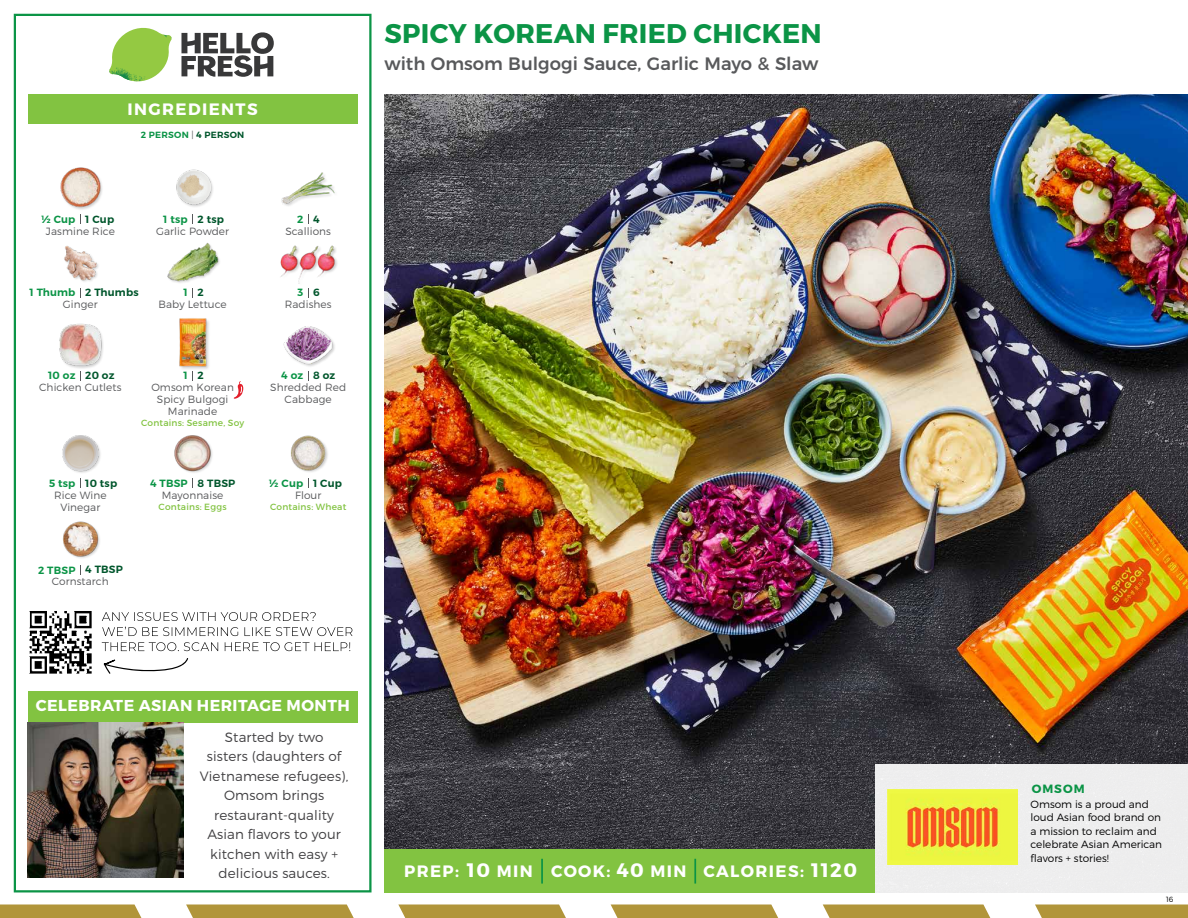
<style>
.page{position:relative;width:1188px;height:918px;background:#fff}
.page>*{position:absolute;margin:0;border:0;box-sizing:border-box;transform-origin:0 0}
.t1{font:700 27px "Montserrat";letter-spacing:.01em;color:#0b9446}
.t2{font:700 19.5px "Montserrat";color:#fff}
.t3{font:500 18px "Montserrat";color:#58595b}
.t4{font:700 16.5px "Montserrat";letter-spacing:.085em;color:#fff}
.t5{font:700 15.75px "Montserrat";letter-spacing:.03em;color:#fff}
.t6{font:300 13.5px/19.5px "Montserrat";letter-spacing:.01em;color:#414042;text-align:center}
.t7{font:700 12px "Montserrat";letter-spacing:.085em;color:#0b9446}
.t8{font:300 10.5px/12px "Montserrat";letter-spacing:.01em;color:#58595b;text-align:center}
.t9{font:300 10.5px/13.5px "Montserrat";color:#000}
.t10{font:600 10.5px "Montserrat";letter-spacing:.02em;color:#00562c}
.t11{font:600 10.5px "Montserrat";letter-spacing:.02em;color:#0b9446}
.t12{font:9px "Montserrat";letter-spacing:.025em;color:#82c341}
.t13{font:600 9px "Montserrat";letter-spacing:.03em;color:#0b9446}
.t14{font:300 7.5px "Montserrat";color:#000}
.s1{font-weight:300;color:#58595b}
.s2{color:#00562c}
.s3{font-size:19.5px}
</style>
<div class="page">
<svg style="left:0;top:904px;width:141px;height:14px;background:#b59a45"></svg>
<svg style="left:186px;top:904px;width:168px;height:14px;background:#b69d49"></svg>
<svg style="left:398px;top:904px;width:168px;height:14px;background:#b69d49"></svg>
<svg style="left:611px;top:904px;width:167px;height:14px;background:#b69c48"></svg>
<svg style="left:823px;top:904px;width:167px;height:14px;background:#b69c48"></svg>
<svg style="left:1035px;top:904px;width:153px;height:14px;background:#b59b45"></svg>
<img style="left:384px;top:94px;width:804px;height:755px">
<div style="left:28px;top:691px;width:330px;height:31px;background:#82c341"></div>
<img style="left:28px;top:722px;width:156px;height:155px">
<div style="left:384px;top:849px;width:491px;height:43px;background:#82c341"></div>
<svg style="left:181px;top:32px;width:93px;height:45px"></svg>
<svg style="left:114px;top:28px;width:55px;height:36px"></svg>
<img style="left:143px;top:28px;width:29px;height:24px">
<img style="left:112px;top:48px;width:54px;height:10px">
<img style="left:109px;top:52px;width:55px;height:30px">
<img style="left:142px;top:58px;width:24px;height:23px">
<div style="left:28px;top:94px;width:330px;height:30px;background:#82c341"></div>
<div style="left:14px;top:14px;width:358px;height:878px;border:2px solid #0b9446"></div>
<img style="left:167px;top:242px;width:53px;height:41px">
<img style="left:280px;top:245px;width:57px;height:38px">
<img style="left:176px;top:169px;width:37px;height:38px">
<img style="left:281px;top:172px;width:54px;height:34px">
<img style="left:64px;top:246px;width:35px;height:36px">
<div style="left:61px;top:167px;width:43px;height:44px;background:#000;opacity:.2"></div>
<img style="left:60px;top:167px;width:44px;height:42px">
<img style="left:179px;top:318px;width:30px;height:57px">
<img style="left:283px;top:326px;width:52px;height:41px">
<div style="left:59px;top:323px;width:46px;height:46px;background:#000;opacity:.2"></div>
<img style="left:59px;top:323px;width:46px;height:44px">
<img style="left:174px;top:435px;width:39px;height:38px">
<img style="left:291px;top:435px;width:37px;height:37px">
<img style="left:62px;top:435px;width:39px;height:38px">
<img style="left:63px;top:521px;width:37px;height:37px">
<hr style="left:541px;top:859px;width:2px;height:25px;background:#0b9446">
<hr style="left:694px;top:859px;width:2px;height:25px;background:#0b9446">
<svg style="left:234px;top:381px;width:9px;height:18px"></svg>
<img style="left:29px;top:611px;width:63px;height:63px">
<svg style="left:104px;top:658px;width:84px;height:16px"></svg>
<svg style="left:102px;top:642px;width:248px;height:9px"></svg>
<svg style="left:102px;top:627px;width:251px;height:9px"></svg>
<svg style="left:102px;top:612px;width:214px;height:9px"></svg>
<div style="left:875px;top:764px;width:313px;height:128px;background:#eee"></div>
<img style="left:887px;top:790px;width:130px;height:74px">
<h3 class="t4" style="left:128px;top:99px;width:132px">INGREDIENTS</h3>
<p class="t13" style="left:141px;top:129px;width:105px">2 PERSON <span class="s1">|</span> <span class="s2">4 PERSON</span></p>
<p class="t11" style="left:41px;top:212px;width:36px">½ Cup</p>
<p class="t10" style="left:85px;top:212px;width:31px">1 Cup</p>
<p class="t10" style="left:198px;top:212px;width:28px">2 tsp</p>
<p class="t10" style="left:313px;top:212px;width:8px">4</p>
<p class="t11" style="left:163px;top:212px;width:26px">1 tsp</p>
<p class="t11" style="left:297px;top:212px;width:8px">2</p>
<p class="t8" style="left:46px;top:225px;width:70px">Jasmine Rice</p>
<p class="t8" style="left:156px;top:225px;width:75px">Garlic Powder</p>
<p class="t8" style="left:285px;top:225px;width:47px">Scallions</p>
<p class="t11" style="left:30px;top:286px;width:47px">1 Thumb</p>
<p class="t10" style="left:85px;top:286px;width:55px">2 Thumbs</p>
<p class="t10" style="left:198px;top:286px;width:8px">2</p>
<p class="t10" style="left:313px;top:286px;width:8px">6</p>
<p class="t11" style="left:184px;top:286px;width:6px">1</p>
<p class="t11" style="left:298px;top:286px;width:7px">3</p>
<p class="t8" style="left:63px;top:298px;width:36px">Ginger</p>
<p class="t8" style="left:159px;top:298px;width:70px">Baby Lettuce</p>
<p class="t8" style="left:285px;top:298px;width:48px">Radishes</p>
<p class="t11" style="left:48px;top:369px;width:29px">10 oz</p>
<p class="t10" style="left:85px;top:369px;width:31px">20 oz</p>
<p class="t10" style="left:198px;top:369px;width:8px">2</p>
<p class="t10" style="left:313px;top:369px;width:24px">8 oz</p>
<p class="t11" style="left:184px;top:369px;width:6px">1</p>
<p class="t11" style="left:281px;top:369px;width:24px">4 oz</p>
<p class="t8" style="left:39px;top:381px;width:84px">Chicken Cutlets</p>
<p class="t8" style="left:151px;top:381px;width:84px">Omsom Korean<br>Spicy Bulgogi<br>Marinade</p>
<p class="t12" style="left:141px;top:418px;width:105px">Contains: Sesame, Soy</p>
<p class="t8" style="left:270px;top:381px;width:77px">Shredded Red<br>Cabbage</p>
<p class="t11" style="left:49px;top:477px;width:28px">5 tsp</p>
<p class="t10" style="left:85px;top:477px;width:34px">10 tsp</p>
<p class="t10" style="left:198px;top:477px;width:39px">8 TBSP</p>
<p class="t10" style="left:313px;top:477px;width:31px">1 Cup</p>
<p class="t11" style="left:150px;top:477px;width:39px">4 TBSP</p>
<p class="t11" style="left:269px;top:477px;width:36px">½ Cup</p>
<p class="t8" style="left:54px;top:489px;width:54px">Rice Wine<br>Vinegar</p>
<p class="t8" style="left:162px;top:489px;width:63px">Mayonnaise</p>
<p class="t12" style="left:159px;top:501px;width:70px">Contains: Eggs</p>
<p class="t8" style="left:295px;top:489px;width:28px">Flour</p>
<p class="t12" style="left:270px;top:501px;width:78px">Contains: Wheat</p>
<p class="t11" style="left:38px;top:563px;width:39px">2 TBSP</p>
<p class="t10" style="left:85px;top:563px;width:39px">4 TBSP</p>
<p class="t8" style="left:52px;top:576px;width:59px">Cornstarch</p>
<h1 class="t1" style="left:385px;top:17px;width:439px">SPICY KOREAN FRIED CHICKEN</h1>
<h3 class="t3" style="left:384px;top:49px;width:436px">with Omsom Bulgogi Sauce, Garlic Mayo &amp; Slaw</h3>
<h3 class="t5" style="left:36px;top:695px;width:316px">CELEBRATE ASIAN HERITAGE MONTH</h3>
<p class="t6" style="left:200px;top:727px;width:150px">Started by two<br>sisters (daughters of<br>Vietnamese refugees),<br>Omsom brings restaurant-quality<br>Asian flavors to your kitchen with easy + delicious sauces.</p>
<h3 class="t4" style="left:467px;top:861px;width:67px"><span class="s3">10</span> MIN</h3>
<h2 class="t2" style="left:811px;top:858px;width:47px">1120</h2>
<h3 class="t4" style="left:404px;top:861px;width:56px">PREP:</h3>
<h3 class="t4" style="left:551px;top:861px;width:137px">COOK: <span class="s3">40</span> MIN</h3>
<h3 class="t4" style="left:703px;top:861px;width:102px">CALORIES:</h3>
<p class="t7" style="left:1032px;top:781px;width:54px">OMSOM</p>
<p class="t9" style="left:1031px;top:797px;width:133px">Omsom is a proud and loud Asian food brand on a mission to reclaim and celebrate Asian American flavors + stories!</p>
<p class="t14" style="left:1166px;top:895px;width:9px">16</p>
</div>
